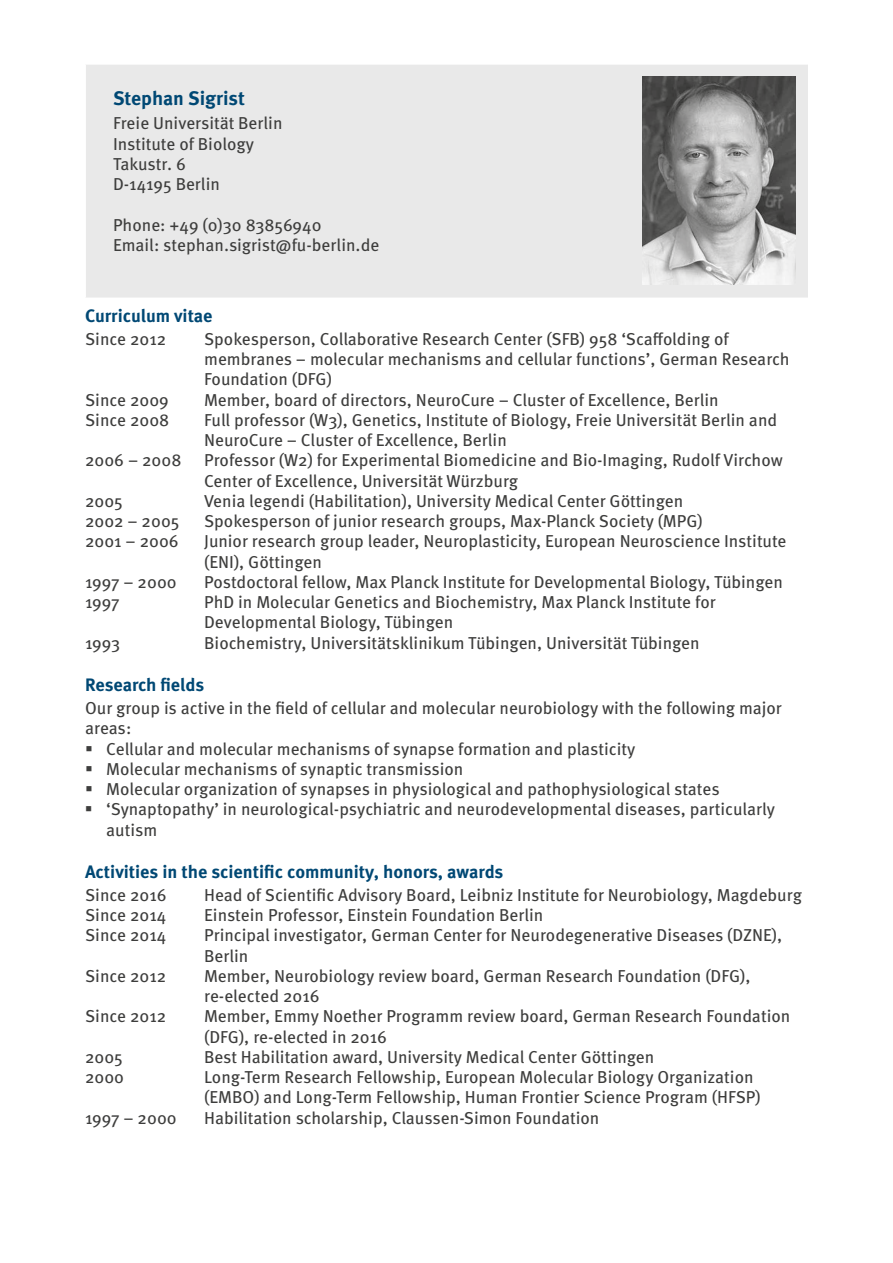
<style>
.page{position:relative;width:893px;height:1263px;background:#fff}
.page>*{position:absolute;margin:0;border:0;box-sizing:border-box;transform-origin:0 0}
.t1{font:700 19.5px "Meta Pro";color:#004874}
.t2{font:700 18px "Meta Pro";color:#004874}
.t3{font:17.25px/20.2px "Meta Pro";color:#3d3d3c}
</style>
<div class="page">
<div style="left:85px;top:64px;width:723px;height:234px;background:#e9e9e9"></div>
<hr style="left:85px;top:65px;width:1px;height:233px;background:#fff">
<hr style="left:85px;top:64px;width:723px;height:1px;background:#fff">
<img style="left:642px;top:77px;width:153px;height:208px">
<p class="t1" style="left:113px;top:86px;width:133px">Stephan Sigrist</p>
<p class="t3" style="left:113px;top:113px;width:171px">Freie Universität Berlin<br>Institute of Biology<br>Takustr. 6<br>D-14195 Berlin</p>
<p class="t3" style="left:113px;top:215px;width:268px">Phone: +49 (0)30 83856940<br>Email: stephan.sigrist@fu-berlin.de</p>
<p class="t2" style="left:85px;top:304px;width:129px">Curriculum vitae</p>
<p class="t3" style="left:85px;top:329px;width:83px">Since 2012</p>
<p class="t3" style="left:204px;top:329px;width:587px">Spokesperson, Collaborative Research Center (SFB) 958 ‘Scaffolding of membranes – molecular mechanisms and cellular functions’, German Research<br>Foundation (DFG)</p>
<p class="t3" style="left:85px;top:390px;width:85px">Since 2009</p>
<p class="t3" style="left:204px;top:390px;width:516px">Member, board of directors, NeuroCure – Cluster of Excellence, Berlin</p>
<p class="t3" style="left:85px;top:410px;width:86px">Since 2008</p>
<p class="t3" style="left:204px;top:410px;width:575px">Full professor (W3), Genetics, Institute of Biology, Freie Universität Berlin and<br>NeuroCure – Cluster of Excellence, Berlin</p>
<p class="t3" style="left:85px;top:450px;width:98px">2006 – 2008</p>
<p class="t3" style="left:204px;top:450px;width:580px">Professor (W2) for Experimental Biomedicine and Bio-Imaging, Rudolf Virchow<br>Center of Excellence, Universität Würzburg</p>
<p class="t3" style="left:85px;top:491px;width:39px">2005</p>
<p class="t3" style="left:204px;top:491px;width:481px">Venia legendi (Habilitation), University Medical Center Göttingen</p>
<p class="t3" style="left:85px;top:511px;width:96px">2002 – 2005</p>
<p class="t3" style="left:204px;top:511px;width:500px">Spokesperson of junior research groups, Max-Planck Society (MPG)</p>
<p class="t3" style="left:85px;top:531px;width:95px">2001 – 2006</p>
<p class="t3" style="left:204px;top:531px;width:584px">Junior research group leader, Neuroplasticity, European Neuroscience Institute (ENI), Göttingen</p>
<p class="t3" style="left:85px;top:572px;width:93px">1997 – 2000</p>
<p class="t3" style="left:204px;top:572px;width:580px">Postdoctoral fellow, Max Planck Institute for Developmental Biology, Tübingen</p>
<p class="t3" style="left:85px;top:592px;width:36px">1997</p>
<p class="t3" style="left:204px;top:592px;width:513px">PhD in Molecular Genetics and Biochemistry, Max Planck Institute for<br>Developmental Biology, Tübingen</p>
<p class="t3" style="left:85px;top:633px;width:37px">1993</p>
<p class="t3" style="left:204px;top:633px;width:497px">Biochemistry, Universitätsklinikum Tübingen, Universität Tübingen</p>
<p class="t2" style="left:85px;top:673px;width:121px">Research fields</p>
<p class="t3" style="left:85px;top:698px;width:698px">Our group is active in the field of cellular and molecular neurobiology with the following major areas:</p>
<p class="t3" style="left:85px;top:738px;width:552px">▪ Cellular and molecular mechanisms of synapse formation and plasticity</p>
<p class="t3" style="left:85px;top:759px;width:380px">▪ Molecular mechanisms of synaptic transmission</p>
<p class="t3" style="left:85px;top:779px;width:636px">▪ Molecular organization of synapses in physiological and pathophysiological states</p>
<p class="t3" style="left:106px;top:799px;width:670px;text-indent:-21px">▪ ‘Synaptopathy’ in neurological-psychiatric and neurodevelopmental diseases, particularly autism</p>
<p class="t2" style="left:85px;top:860px;width:420px">Activities in the scientific community, honors, awards</p>
<p class="t3" style="left:85px;top:885px;width:83px">Since 2016</p>
<p class="t3" style="left:204px;top:885px;width:599px">Head of Scientific Advisory Board, Leibniz Institute for Neurobiology, Magdeburg</p>
<p class="t3" style="left:85px;top:905px;width:83px">Since 2014</p>
<p class="t3" style="left:204px;top:905px;width:341px">Einstein Professor, Einstein Foundation Berlin</p>
<p class="t3" style="left:85px;top:925px;width:83px">Since 2014</p>
<p class="t3" style="left:204px;top:925px;width:580px">Principal investigator, German Center for Neurodegenerative Diseases (DZNE),<br>Berlin</p>
<p class="t3" style="left:85px;top:966px;width:83px">Since 2012</p>
<p class="t3" style="left:204px;top:966px;width:548px">Member, Neurobiology review board, German Research Foundation (DFG), re-elected 2016</p>
<p class="t3" style="left:85px;top:1006px;width:83px">Since 2012</p>
<p class="t3" style="left:204px;top:1006px;width:588px">Member, Emmy Noether Programm review board, German Research Foundation (DFG), re-elected in 2016</p>
<p class="t3" style="left:85px;top:1047px;width:39px">2005</p>
<p class="t3" style="left:204px;top:1047px;width:452px">Best Habilitation award, University Medical Center Göttingen</p>
<p class="t3" style="left:85px;top:1067px;width:41px">2000</p>
<p class="t3" style="left:204px;top:1067px;width:558px">Long-Term Research Fellowship, European Molecular Biology Organization (EMBO) and Long-Term Fellowship, Human Frontier Science Program (HFSP)</p>
<p class="t3" style="left:85px;top:1107px;width:93px">1997 – 2000</p>
<p class="t3" style="left:204px;top:1107px;width:397px">Habilitation scholarship, Claussen-Simon Foundation</p>
</div>
